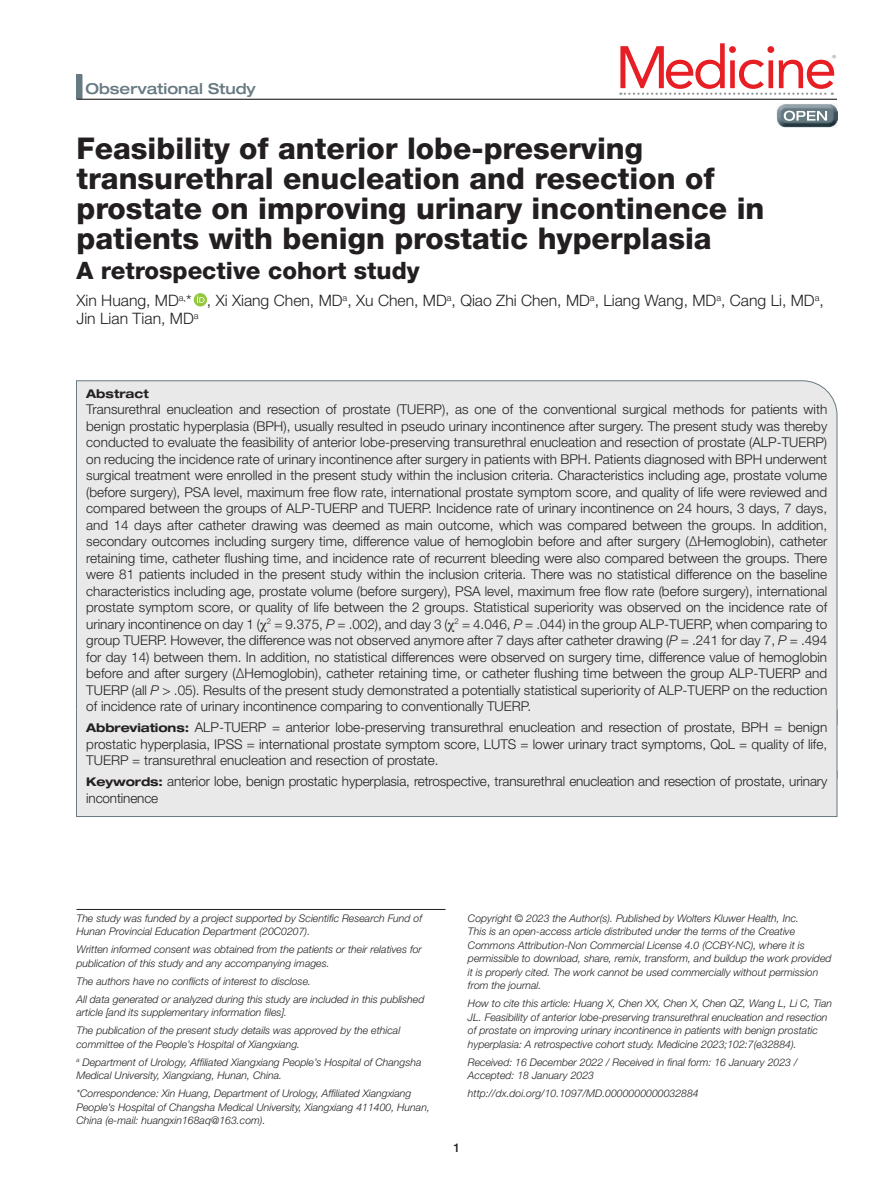
<style>
.page{position:relative;width:891px;height:1188px;background:#fff}
.page>*{position:absolute;margin:0;border:0;box-sizing:border-box;transform-origin:0 0}
.t1{font:59.4px "Avenir";letter-spacing:-.06em;color:#e71e24}
.t2{font:800 30px/30px "Helvetica Neue LT Std";color:#231f20}
.t3{font:800 24px "Helvetica Neue LT Std";color:#231f20}
.t4{font:300 15.75px/18px "Helvetica Neue LT Std";color:#231f20}
.t5{font:500 expanded 15px "Helvetica Neue LT Std";color:#667981}
.t6{font:300 13.5px/16.5px "Helvetica Neue LT Std";letter-spacing:-.01em;color:#231f20;text-align:justify}
.t7{font:700 expanded 12px "Helvetica Neue LT Std";color:#231f20}
.t8{font:500 12px "Helvetica Neue LT Std";color:#231f20}
.t9{font:italic 300 10.5px/13.5px "Helvetica Neue LT Std";color:#231f20}
.t10{font:500 10.35px "Akzidenz Grotesk BE";color:#909295}
.s1{font-family:"Gandhari Unicode";font-weight:400}
.s2{font-style:italic}
.s3{font-weight:700;font-stretch:expanded;font-size:12px}
</style>
<div class="page">
<div style="left:76px;top:74px;width:6px;height:25px;background:#677981"></div>
<hr style="left:76px;top:99px;width:761px;height:1px;background:#231f20">
<img style="left:776px;top:104px;width:61px;height:24px">
<svg style="left:784px;top:111px;width:43px;height:10px"></svg>
<svg style="left:620px;top:93px;width:213px;height:2px"></svg>
<div style="left:76px;top:380px;width:762px;height:345px;background:#e9e9e9"></div>
<div style="left:76px;top:709px;width:761px;height:71px;background:#e9e9e9"></div>
<div style="left:76px;top:771px;width:761px;height:46px;background:#e9e9e9"></div>
<div style="left:76px;top:770px;width:761px;height:47px;border:1px solid #677981"></div>
<div style="left:194px;top:293px;width:13px;height:13px;background:#93c73e;border-radius:50%"></div>
<svg style="left:197px;top:296px;width:8px;height:7px"></svg>
<hr style="left:76px;top:909px;width:370px;height:1px;background:#231f20">
<p class="t5" style="left:86px;top:80px;width:172px">Observational Study</p>
<h1 class="t1" style="left:615px;top:33px;width:223px">Medicine</h1>
<p class="t10" style="left:832px;top:52px;width:6px">®</p>
<h2 class="t2" style="left:76px;top:134px;width:689px">Feasibility of anterior lobe-preserving transurethral enucleation and resection of prostate on improving urinary incontinence in patients with benign prostatic hyperplasia</h2>
<h3 class="t3" style="left:76px;top:257px;width:345px">A retrospective cohort study</h3>
<p class="t4" style="left:76px;top:291px;width:749px">Xin Huang, MD<sup>a,</sup>* , Xi Xiang Chen, MD<sup>a</sup>, Xu Chen, MD<sup>a</sup>, Qiao Zhi Chen, MD<sup>a</sup>, Liang Wang, MD<sup>a</sup>, Cang Li, MD<sup>a</sup>,<br>Jin Lian Tian, MD<sup>a</sup></p>
<p class="t7" style="left:86px;top:386px;width:64px">Abstract</p>
<p class="t6" style="left:86px;top:401px;width:743px">Transurethral enucleation and resection of prostate (TUERP), as one of the conventional surgical methods for patients with benign prostatic hyperplasia (BPH), usually resulted in pseudo urinary incontinence after surgery. The present study was thereby conducted to evaluate the feasibility of anterior lobe-preserving transurethral enucleation and resection of prostate (ALP-TUERP) on reducing the incidence rate of urinary incontinence after surgery in patients with BPH. Patients diagnosed with BPH underwent surgical treatment were enrolled in the present study within the inclusion criteria. Characteristics including age, prostate volume (before surgery), PSA level, maximum free flow rate, international prostate symptom score, and quality of life were reviewed and compared between the groups of ALP-TUERP and TUERP. Incidence rate of urinary incontinence on 24 hours, 3 days, 7 days, and 14 days after catheter drawing was deemed as main outcome, which was compared between the groups. In addition, secondary outcomes including surgery time, difference value of hemoglobin before and after surgery (∆Hemoglobin), catheter retaining time, catheter flushing time, and incidence rate of recurrent bleeding were also compared between the groups. There were 81 patients included in the present study within the inclusion criteria. There was no statistical difference on the baseline characteristics including age, prostate volume (before surgery), PSA level, maximum free flow rate (before surgery), international prostate symptom score, or quality of life between the 2 groups. Statistical superiority was observed on the incidence rate of urinary incontinence on day 1 (<span class="s1">χ</span><sup>2</sup> = 9.375, <span class="s2">P</span> = .002), and day 3 (<span class="s1">χ</span><sup>2</sup> = 4.046, <span class="s2">P</span> = .044) in the group ALP-TUERP, when comparing to group TUERP. However, the difference was not observed anymore after 7 days after catheter drawing (<span class="s2">P</span> = .241 for day 7, <span class="s2">P</span> = .494 for day 14) between them. In addition, no statistical differences were observed on surgery time, difference value of hemoglobin before and after surgery (∆Hemoglobin), catheter retaining time, or catheter flushing time between the group ALP-TUERP and TUERP (all <span class="s2">P</span> &gt; .05). Results of the present study demonstrated a potentially statistical superiority of ALP-TUERP on the reduction of incidence rate of urinary incontinence comparing to conventionally TUERP.</p>
<p class="t6" style="left:86px;top:719px;width:743px"><span class="s3">Abbreviations:</span> ALP-TUERP = anterior lobe-preserving transurethral enucleation and resection of prostate, BPH = benign prostatic hyperplasia, IPSS = international prostate symptom score, LUTS = lower urinary tract symptoms, QoL = quality of life, TUERP = transurethral enucleation and resection of prostate.</p>
<p class="t6" style="left:86px;top:773px;width:743px"><span class="s3">Keywords:</span> anterior lobe, benign prostatic hyperplasia, retrospective, transurethral enucleation and resection of prostate, urinary incontinence</p>
<p class="t9" style="left:76px;top:911px;width:347px">The study was funded by a project supported by Scientific Research Fund of<br>Hunan Provincial Education Department (20C0207).</p>
<p class="t9" style="left:76px;top:943px;width:347px">Written informed consent was obtained from the patients or their relatives for publication of this study and any accompanying images.</p>
<p class="t9" style="left:76px;top:972px;width:349px;line-height:18px">The authors have no conflicts of interest to disclose.<br>All data generated or analyzed during this study are included in this published</p>
<p class="t9" style="left:76px;top:1003px;width:325px;line-height:18px">article [and its supplementary information files].<br>The publication of the present study details was approved by the ethical</p>
<p class="t9" style="left:76px;top:1035px;width:347px;line-height:18px">committee of the People’s Hospital of Xiangxiang.<br><sup>a</sup> Department of Urology, Affiliated Xiangxiang People’s Hospital of Changsha</p>
<p class="t9" style="left:76px;top:1066px;width:336px;line-height:18px">Medical University, Xiangxiang, Hunan, China.<br>*Correspondence: Xin Huang, Department of Urology, Affiliated Xiangxiang</p>
<p class="t9" style="left:76px;top:1100px;width:355px">People’s Hospital of Changsha Medical University, Xiangxiang 411400, Hunan,<br>China (e-mail: huangxin168aq@163.com).</p>
<p class="t9" style="left:468px;top:911px;width:365px">Copyright © 2023 the Author(s). Published by Wolters Kluwer Health, Inc.<br>This is an open-access article distributed under the terms of the Creative Commons Attribution-Non Commercial License 4.0 (CCBY-NC), where it is permissible to download, share, remix, transform, and buildup the work provided it is properly cited. The work cannot be used commercially without permission from the journal.</p>
<p class="t9" style="left:468px;top:997px;width:366px">How to cite this article: Huang X, Chen XX, Chen X, Chen QZ, Wang L, Li C, Tian JL. Feasibility of anterior lobe-preserving transurethral enucleation and resection of prostate on improving urinary incontinence in patients with benign prostatic hyperplasia: A retrospective cohort study. Medicine 2023;102:7(e32884).</p>
<p class="t9" style="left:468px;top:1055px;width:331px">Received: 16 December 2022 / Received in final form: 16 January 2023 /<br>Accepted: 18 January 2023</p>
<p class="t9" style="left:468px;top:1087px;width:232px">http://dx.doi.org/10.1097/MD.0000000000032884</p>
<p class="t8" style="left:453px;top:1140px;width:8px">1</p>
</div>
